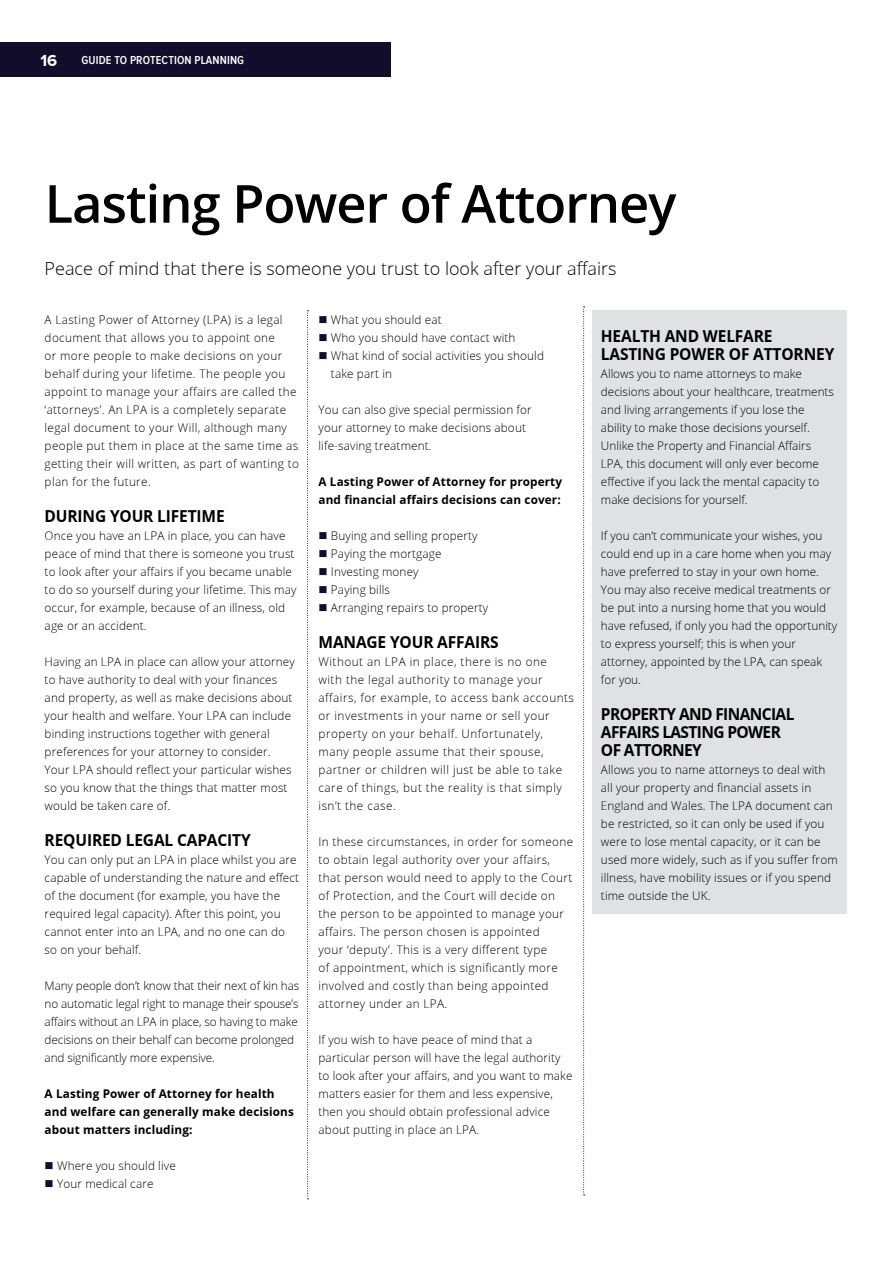
<style>
.page{position:relative;width:893px;height:1263px;background:#fff}
.page>*{position:absolute;margin:0;border:0;box-sizing:border-box;transform-origin:0 0}
.t1{font:600 52.5px "Open Sans";letter-spacing:-.02em;color:#000}
.t2{font:300 18px "Open Sans";color:#000}
.t3{font:700 16.5px/18px "Open Sans";letter-spacing:-.01em;color:#000;scale:.94 1}
.t4{font:700 16.5px/18px "Open Sans";letter-spacing:-.04em;color:#000;scale:.94 1}
.t5{font:700 16.5px "Proxima Nova";color:#fff}
.t6{font:300 12px/18px "Open Sans";letter-spacing:.01em;color:#000}
.t7{font:300 12px/18px "Open Sans";letter-spacing:.03em;color:#000}
.t8{font:300 12px/18px "Open Sans";letter-spacing:.04em;color:#000}
.t9{font:300 12px/18px "Open Sans";letter-spacing:-.01em;color:#000}
.t10{font:700 12px/18px "Open Sans";letter-spacing:.01em;color:#000}
.t11{font:600 12px "Proxima Nova Cond";letter-spacing:.01em;color:#fff}
.s1{color:#130d2c}
</style>
<div class="page">
<div style="left:592px;top:310px;width:254px;height:604px;background:#e0e1e2"></div>
<div style="left:0;top:42px;width:390px;height:34px;background:#130d2c"></div>
<svg style="left:307px;top:310px;width:2px;height:889px"></svg>
<svg style="left:583px;top:306px;width:2px;height:889px"></svg>
<h3 class="t5" style="left:40px;top:51px;width:18px">16</h3>
<p class="t11" style="left:82px;top:55px;width:164px">GUIDE TO PROTECTION PLANNING</p>
<h1 class="t1" style="left:45px;top:168px;width:633px">Lasting Power of Attorney</h1>
<h2 class="t2" style="left:45px;top:256px;width:573px">Peace of mind that there is someone you trust to look after your affairs</h2>
<p class="t7" style="left:45px;top:310px;width:256px">A Lasting Power of Attorney (LPA) is a legal document that allows you to appoint one<br>or more people to make decisions on your behalf during your lifetime. The people you appoint to manage your affairs are called the ‘attorneys’. An LPA is a completely separate legal document to your Will, although many people put them in place at the same time as getting their will written, as part of wanting to plan for the future.</p>
<h3 class="t3" style="left:45px;top:507px;width:193px">DURING YOUR LIFETIME</h3>
<p class="t6" style="left:45px;top:526px;width:253px">Once you have an LPA in place, you can have peace of mind that there is someone you trust to look after your affairs if you became unable to do so yourself during your lifetime. This may occur, for example, because of an illness, old age or an accident.</p>
<p class="t6" style="left:45px;top:652px;width:252px">Having an LPA in place can allow your attorney to have authority to deal with your finances and property, as well as make decisions about your health and welfare. Your LPA can include binding instructions together with general preferences for your attorney to consider.<br>Your LPA should reflect your particular wishes so you know that the things that matter most would be taken care of.</p>
<h3 class="t3" style="left:45px;top:831px;width:221px">REQUIRED LEGAL CAPACITY</h3>
<p class="t6" style="left:45px;top:850px;width:256px">You can only put an LPA in place whilst you are capable of understanding the nature and effect of the document (for example, you have the required legal capacity). After this point, you cannot enter into an LPA, and no one can do so on your behalf.</p>
<p class="t9" style="left:45px;top:976px;width:256px">Many people don’t know that their next of kin has no automatic legal right to manage their spouse’s affairs without an LPA in place, so having to make decisions on their behalf can become prolonged and significantly more expensive.</p>
<p class="t10" style="left:45px;top:1084px;width:251px">A Lasting Power of Attorney for health and welfare can generally make decisions about matters including:</p>
<p class="t6" style="left:45px;top:1156px;width:133px"><span class="s1">■</span> Where you should live</p>
<p class="t6" style="left:45px;top:1174px;width:110px"><span class="s1">■</span> Your medical care</p>
<p class="t6" style="left:319px;top:310px;width:125px"><span class="s1">■</span> What you should eat</p>
<p class="t6" style="left:319px;top:328px;width:198px"><span class="s1">■</span> Who you should have contact with</p>
<p class="t6" style="left:331px;top:346px;width:214px;text-indent:-12px"><span class="s1">■</span> What kind of social activities you should take part in</p>
<p class="t6" style="left:319px;top:400px;width:215px">You can also give special permission for your attorney to make decisions about life-saving treatment.</p>
<p class="t10" style="left:319px;top:472px;width:245px">A Lasting Power of Attorney for property and financial affairs decisions can cover:</p>
<p class="t6" style="left:319px;top:526px;width:161px"><span class="s1">■</span> Buying and selling property</p>
<p class="t6" style="left:319px;top:544px;width:125px"><span class="s1">■</span> Paying the mortgage</p>
<p class="t6" style="left:319px;top:562px;width:102px"><span class="s1">■</span> Investing money</p>
<p class="t6" style="left:319px;top:580px;width:73px"><span class="s1">■</span> Paying bills</p>
<p class="t6" style="left:319px;top:598px;width:171px"><span class="s1">■</span> Arranging repairs to property</p>
<h3 class="t3" style="left:319px;top:633px;width:193px">MANAGE YOUR AFFAIRS</h3>
<p class="t8" style="left:319px;top:652px;width:257px">Without an LPA in place, there is no one<br>with the legal authority to manage your affairs, for example, to access bank accounts or investments in your name or sell your property on your behalf. Unfortunately, many people assume that their spouse, partner or children will just be able to take care of things, but the reality is that simply isn’t the case.</p>
<p class="t7" style="left:319px;top:832px;width:256px">In these circumstances, in order for someone to obtain legal authority over your affairs, that person would need to apply to the Court of Protection, and the Court will decide on the person to be appointed to manage your affairs. The person chosen is appointed<br>your ‘deputy’. This is a very different type<br>of appointment, which is significantly more involved and costly than being appointed attorney under an LPA.</p>
<p class="t6" style="left:319px;top:1030px;width:255px">If you wish to have peace of mind that a particular person will have the legal authority to look after your affairs, and you want to make matters easier for them and less expensive, then you should obtain professional advice about putting in place an LPA.</p>
<h3 class="t3" style="left:601px;top:327px;width:250px">HEALTH AND WELFARE<br>LASTING POWER OF ATTORNEY</h3>
<p class="t6" style="left:601px;top:364px;width:235px">Allows you to name attorneys to make decisions about your healthcare, treatments and living arrangements if you lose the ability to make those decisions yourself.<br>Unlike the Property and Financial Affairs LPA, this document will only ever become effective if you lack the mental capacity to make decisions for yourself.</p>
<p class="t6" style="left:601px;top:526px;width:238px">If you can’t communicate your wishes, you could end up in a care home when you may have preferred to stay in your own home.<br>You may also receive medical treatments or be put into a nursing home that you would have refused, if only you had the opportunity to express yourself; this is when your attorney, appointed by the LPA, can speak for you.</p>
<h3 class="t4" style="left:601px;top:705px;width:207px">PROPERTY AND FINANCIAL<br>AFFAIRS LASTING POWER<br>OF ATTORNEY</h3>
<p class="t6" style="left:601px;top:760px;width:238px">Allows you to name attorneys to deal with all your property and financial assets in England and Wales. The LPA document can be restricted, so it can only be used if you were to lose mental capacity, or it can be used more widely, such as if you suffer from illness, have mobility issues or if you spend time outside the UK.</p>
</div>
